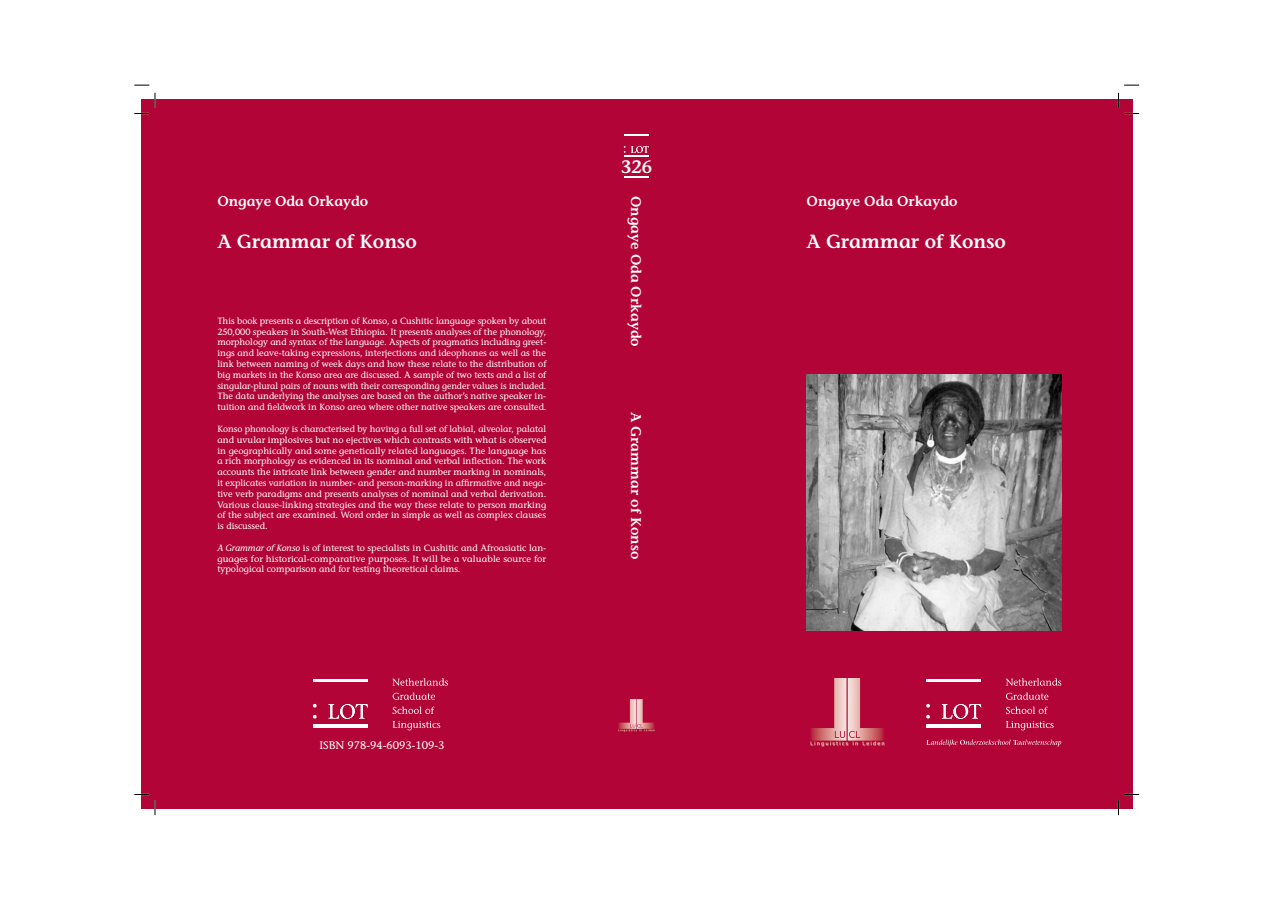
<style>
.page{position:relative;width:1276px;height:908px;background:#fff}
.page>*{position:absolute;margin:0;border:0;box-sizing:border-box;transform-origin:0 0}
.t1{font:600 19px "Stone Informal";color:#fff}
.t2{font:600 18px "Stone Informal";color:#fff;scale:.95 1}
.t3{font:600 18px "Stone Informal";color:#fff}
.t4{font:600 14px "Stone Informal";color:#fff}
.t5{font:11px "Stone Informal";color:#fff}
.t6{font:9px/10.8px "Stone Informal";color:#fff;text-align:justify}
.s1{font-style:italic}
</style>
<div class="page">
<div style="left:141px;top:99px;width:991px;height:709px;background:#b30437"></div>
<svg style="left:631px;top:146px;width:18px;height:7px"></svg>
<svg style="left:624px;top:135px;width:24px;height:1px"></svg>
<hr style="left:624px;top:155px;width:24px;height:2px;background:#fff">
<hr style="left:624px;top:176px;width:24px;height:2px;background:#fff">
<svg style="left:618px;top:723px;width:37px;height:9px"></svg>
<img style="left:619px;top:699px;width:36px;height:32px">
<svg style="left:392px;top:721px;width:48px;height:9px"></svg>
<svg style="left:392px;top:706px;width:42px;height:7px"></svg>
<svg style="left:393px;top:692px;width:42px;height:7px"></svg>
<svg style="left:392px;top:678px;width:56px;height:7px"></svg>
<svg style="left:328px;top:704px;width:40px;height:14px"></svg>
<svg style="left:313px;top:703px;width:4px;height:15px"></svg>
<hr style="left:313px;top:678px;width:54px;height:3px;background:#fff">
<hr style="left:313px;top:724px;width:54px;height:3px;background:#fff">
<img style="left:806px;top:375px;width:255px;height:255px">
<img style="left:810px;top:678px;width:74px;height:67px">
<svg style="left:1006px;top:721px;width:47px;height:9px"></svg>
<svg style="left:1006px;top:706px;width:42px;height:7px"></svg>
<svg style="left:1006px;top:692px;width:42px;height:7px"></svg>
<svg style="left:1005px;top:678px;width:56px;height:7px"></svg>
<svg style="left:942px;top:704px;width:39px;height:14px"></svg>
<svg style="left:926px;top:703px;width:4px;height:15px"></svg>
<hr style="left:926px;top:678px;width:54px;height:3px;background:#fff">
<hr style="left:926px;top:724px;width:54px;height:3px;background:#fff">
<svg style="left:926px;top:739px;width:135px;height:7px"></svg>
<svg style="left:134px;top:93px;width:22px;height:21px"></svg>
<svg style="left:134px;top:793px;width:22px;height:21px"></svg>
<svg style="left:1118px;top:93px;width:21px;height:21px"></svg>
<svg style="left:1118px;top:793px;width:21px;height:21px"></svg>
<svg style="left:134px;top:84px;width:15px;height:2px"></svg>
<svg style="left:1124px;top:84px;width:15px;height:2px"></svg>
<h3 class="t4" style="left:217px;top:193px;width:152px">Ongaye Oda Orkaydo</h3>
<h1 class="t1" style="left:217px;top:229px;width:201px">A Grammar of Konso</h1>
<p class="t6" style="left:217px;top:315px;width:331px">This book presents a description of Konso, a Cushitic language spoken by about 250,000 speakers in South-West Ethiopia. It presents analyses of the phonology, morphology and syntax of the language. Aspects of pragmatics including greet&shy;ings and leave-taking expressions, interjections and ideophones as well as the link between naming of week days and how these relate to the distribution of big markets in the Konso area are discussed. A sample of two texts and a list of singular-plural pairs of nouns with their corresponding gender values is included.<br>The data underlying the analyses are based on the author’s native speaker in&shy;tuition and fieldwork in Konso area where other native speakers are consulted.</p>
<p class="t6" style="left:217px;top:423px;width:331px">Konso phonology is characterised by having a full set of labial, alveolar, palatal and uvular implosives but no ejectives which contrasts with what is observed in geographically and some genetically related languages. The language has a rich morphology as evidenced in its nominal and verbal inflection. The work accounts the intricate link between gender and number marking in nominals, it explicates variation in number- and person-marking in affirmative and nega&shy;tive verb paradigms and presents analyses of nominal and verbal derivation.<br>Various clause-linking strategies and the way these relate to person marking of the subject are examined. Word order in simple as well as complex clauses is discussed.</p>
<p class="t6" style="left:217px;top:542px;width:330px"><span class="s1">A Grammar of Konso</span> is of interest to specialists in Cushitic and Afroasiatic lan&shy;guages for historical-comparative purposes. It will be a valuable source for typological comparison and for testing theoretical claims.</p>
<p class="t5" style="left:319px;top:738px;width:126px">ISBN 978-94-6093-109-3</p>
<h2 class="t3" style="left:621px;top:156px;width:32px">3 6</h2>
<h2 class="t2" style="left:621px;top:156px;width:32px">220</h2>
<h3 class="t4" style="left:644px;top:196px;width:152px;rotate:90deg">Ongaye Oda Orkaydo</h3>
<h3 class="t4" style="left:644px;top:412px;width:148px;rotate:90deg">A Grammar of Konso</h3>
<h3 class="t4" style="left:806px;top:193px;width:152px">Ongaye Oda Orkaydo</h3>
<h1 class="t1" style="left:806px;top:229px;width:201px">A Grammar of Konso</h1>
</div>
